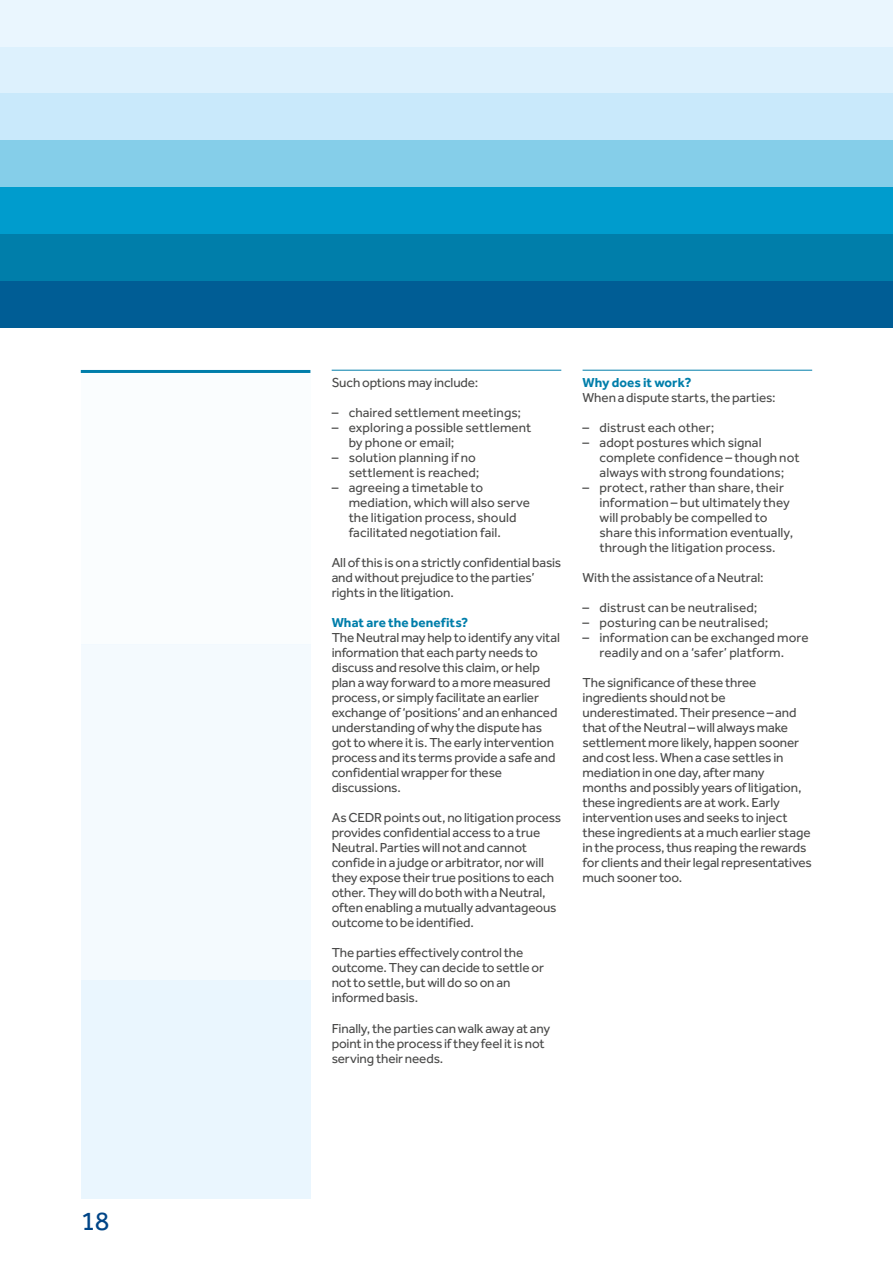
<style>
.page{position:relative;width:893px;height:1263px;background:#fff}
.page>*{position:absolute;margin:0;border:0;box-sizing:border-box;transform-origin:0 0}
.t1{font:27px "Effra";color:#004587}
.t2{font:13.5px/15px "Effra";letter-spacing:-.01em;color:#4a4a49}
.t3{font:700 13.5px "Effra";letter-spacing:.005em;color:#007eaa}
</style>
<div class="page">
<div style="left:0;top:0;width:893px;height:47px;background:#eaf6fe"></div>
<div style="left:0;top:47px;width:893px;height:47px;background:#ddf1fd"></div>
<div style="left:0;top:94px;width:893px;height:46px;background:#c9e9fb"></div>
<div style="left:0;top:140px;width:893px;height:47px;background:#85cee9"></div>
<div style="left:0;top:187px;width:893px;height:47px;background:#009ccd"></div>
<div style="left:0;top:234px;width:893px;height:47px;background:#007eaa"></div>
<div style="left:0;top:281px;width:893px;height:46px;background:#005d95"></div>
<div style="left:81px;top:980px;width:229px;height:219px;background:#eaf6fe"></div>
<div style="left:81px;top:644px;width:229px;height:336px;background:#f4fafe"></div>
<div style="left:81px;top:370px;width:229px;height:274px;background:#fafdfe"></div>
<hr style="left:332px;top:370px;width:229px;height:1px;background:#007eaa">
<hr style="left:583px;top:370px;width:229px;height:1px;background:#007eaa">
<hr style="left:81px;top:370px;width:229px;height:3px;background:#007eaa">
<h1 class="t1" style="left:81px;top:1205px;width:30px">18</h1>
<p class="t2" style="left:332px;top:375px;width:148px">Such options may include:</p>
<p class="t2" style="left:332px;top:405px;width:191px">– chaired settlement meetings;</p>
<p class="t2" style="left:349px;top:420px;width:184px;text-indent:-17px">– exploring a possible settlement by phone or email;</p>
<p class="t2" style="left:332px;top:450px;width:149px;text-align:right">– solution planning if no settlement is reached;</p>
<p class="t2" style="left:349px;top:480px;width:183px;text-indent:-17px">– agreeing a timetable to mediation, which will also serve the litigation process, should facilitated negotiation fail.</p>
<p class="t2" style="left:332px;top:555px;width:231px">All of this is on a strictly confidential basis and without prejudice to the parties’ rights in the litigation.</p>
<p class="t3" style="left:332px;top:615px;width:138px">What are the benefits?</p>
<p class="t2" style="left:332px;top:630px;width:230px">The Neutral may help to identify any vital information that each party needs to discuss and resolve this claim, or help plan a way forward to a more measured process, or simply facilitate an earlier exchange of ‘positions’ and an enhanced understanding of why the dispute has got to where it is. The early intervention process and its terms provide a safe and confidential wrapper for these discussions.</p>
<p class="t2" style="left:332px;top:810px;width:231px">As CEDR points out, no litigation process provides confidential access to a true Neutral. Parties will not and cannot confide in a judge or arbitrator, nor will they expose their true positions to each other. They will do both with a Neutral, often enabling a mutually advantageous outcome to be identified.</p>
<p class="t2" style="left:332px;top:945px;width:214px">The parties effectively control the outcome. They can decide to settle or not to settle, but will do so on an informed basis.</p>
<p class="t2" style="left:332px;top:1020px;width:220px">Finally, the parties can walk away at any point in the process if they feel it is not serving their needs.</p>
<p class="t3" style="left:583px;top:375px;width:110px">Why does it work?</p>
<p class="t2" style="left:583px;top:390px;width:195px">When a dispute starts, the parties:</p>
<p class="t2" style="left:583px;top:420px;width:133px">– distrust each other;</p>
<p class="t2" style="left:600px;top:435px;width:201px;text-indent:-17px">– adopt postures which signal complete confidence – though not always with strong foundations;</p>
<p class="t2" style="left:600px;top:480px;width:195px;text-indent:-17px">– protect, rather than share, their information – but ultimately they will probably be compelled to share this information eventually, through the litigation process.</p>
<p class="t2" style="left:583px;top:570px;width:182px">With the assistance of a Neutral:</p>
<p class="t2" style="left:583px;top:600px;width:176px">– distrust can be neutralised;</p>
<p class="t2" style="left:583px;top:615px;width:187px">– posturing can be neutralised;</p>
<p class="t2" style="left:583px;top:630px;width:228px;text-align:center">– information can be exchanged more readily and on a ‘safer’ platform.</p>
<p class="t2" style="left:583px;top:675px;width:231px">The significance of these three ingredients should not be underestimated. Their presence – and that of the Neutral – will always make settlement more likely, happen sooner and cost less. When a case settles in mediation in one day, after many months and possibly years of litigation, these ingredients are at work. Early intervention uses and seeks to inject these ingredients at a much earlier stage in the process, thus reaping the rewards for clients and their legal representatives much sooner too.</p>
</div>
